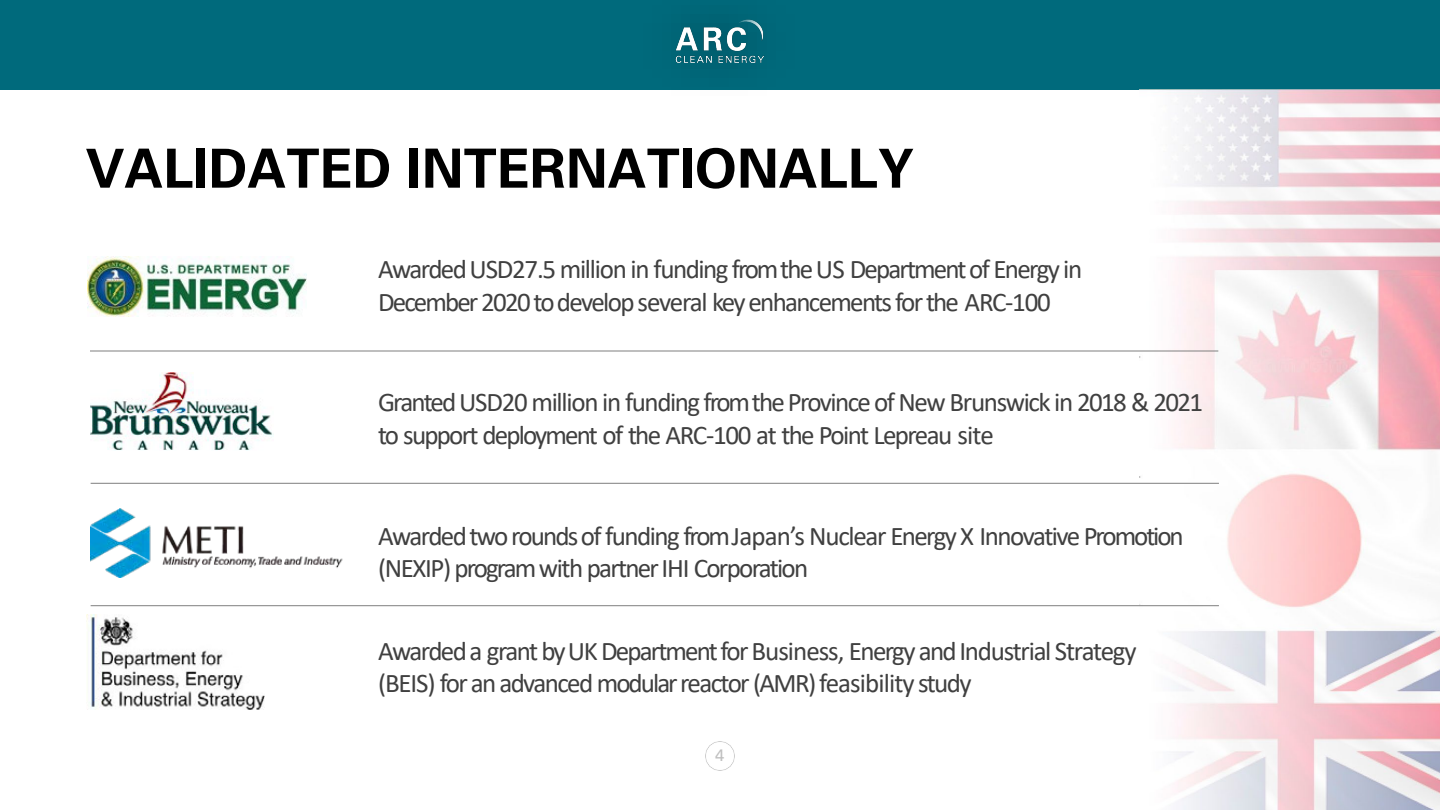
<style>
.page{position:relative;width:1440px;height:810px;background:#fff}
.page>*{position:absolute;margin:0;border:0;box-sizing:border-box;transform-origin:0 0}
.t1{font:700 54px "Univers";color:#000}
.t2{font:27px/32.4px "Calibri";letter-spacing:-.06em;color:#404040}
.t3{font:16.5px "Univers";color:#bfbfbf}
</style>
<div class="page">
<img style="left:706px;top:742px;width:28px;height:28px">
<div style="left:0;top:0;width:1440px;height:90px;background:#006a7c"></div>
<img style="left:675px;top:19px;width:89px;height:44px">
<img style="left:1140px;top:90px;width:300px;height:720px">
<img style="left:87px;top:615px;width:178px;height:95px">
<img style="left:90px;top:508px;width:253px;height:69px">
<img style="left:87px;top:256px;width:220px;height:60px">
<img style="left:90px;top:372px;width:183px;height:79px">
<hr style="left:90px;top:351px;width:1128px;height:1px;background:#7f7f7f">
<div style="left:82px;top:481px;width:1145px;height:5px;background:#fff;opacity:.75"></div>
<hr style="left:91px;top:483px;width:1128px;height:1px;background:#7f7f7f">
<div style="left:82px;top:603px;width:1145px;height:5px;background:#fff;opacity:.75"></div>
<hr style="left:91px;top:605px;width:1128px;height:1px;background:#7f7f7f">
<p class="t1" style="left:85px;top:136px;width:830px">VALIDATED INTERNATIONALLY</p>
<p class="t2" style="left:378px;top:252px;width:706px">Awarded USD27.5 million in funding from the US Department of Energy in<br>December 2020 to develop several key enhancements for the ARC-100</p>
<p class="t2" style="left:378px;top:386px;width:827px">Granted USD20 million in funding from the Province of New Brunswick in 2018 &amp; 2021 to support deployment of the ARC-100 at the Point Lepreau site</p>
<p class="t2" style="left:378px;top:519px;width:807px">Awarded two rounds of funding from Japan’s Nuclear Energy X Innovative Promotion (NEXIP) program with partner IHI Corporation</p>
<p class="t2" style="left:378px;top:634px;width:760px">Awarded a grant by UK Department for Business, Energy and Industrial Strategy (BEIS) for an advanced modular reactor (AMR) feasibility study</p>
<p class="t3" style="left:715px;top:745px;width:11px">4</p>
</div>
